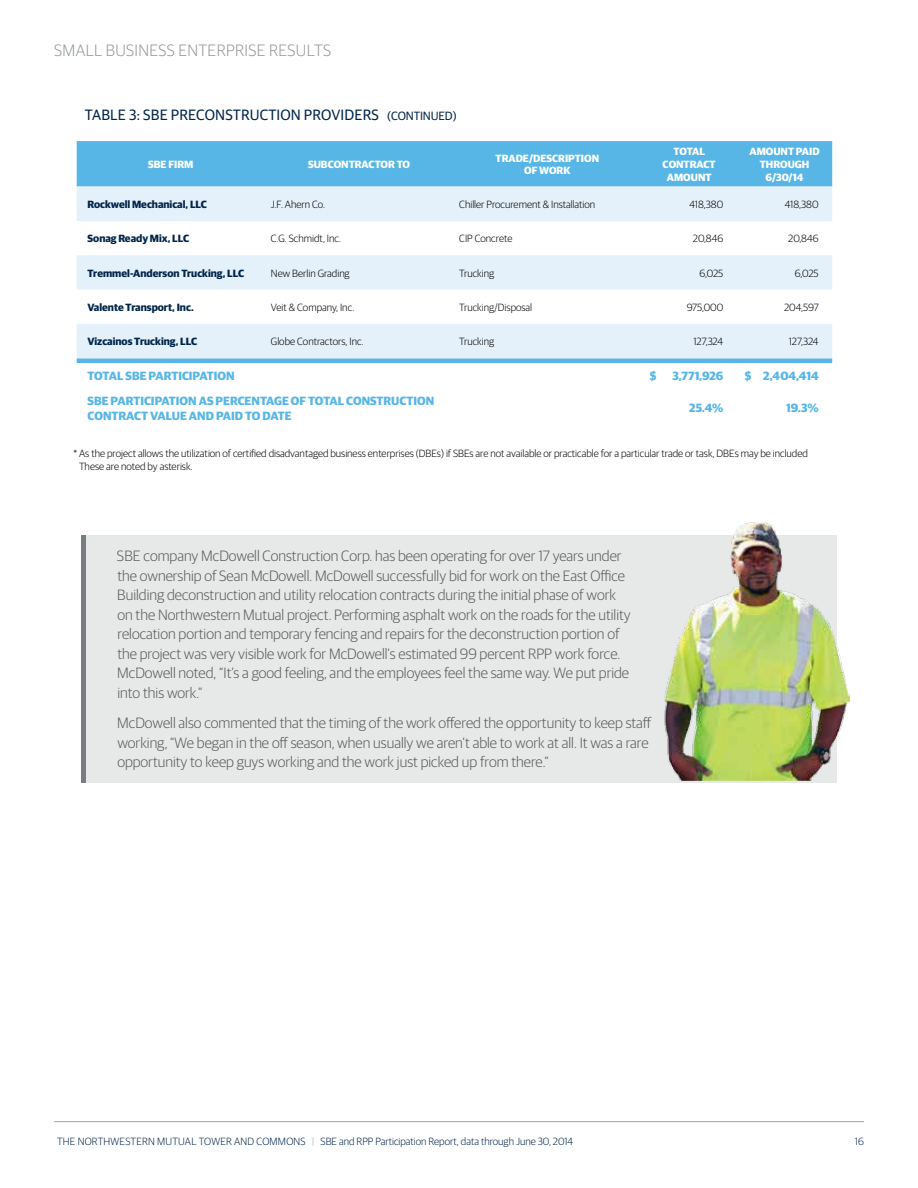
<style>
.page{position:relative;width:918px;height:1188px;background:#fff}
.page>*{position:absolute;margin:0;border:0;box-sizing:border-box;transform-origin:0 0}
.t1{font:300 16.5px "Guardian Sans";letter-spacing:.02em;color:#92979a}
.t2{font:300 15px/19.5px "Guardian Sans";color:#58595b}
.t3{font:15px "Guardian Sans";letter-spacing:.01em;color:#00254a}
.t4{font:700 12px/14.4px "Guardian Sans";color:#58b6e7}
.t5{font:300 10.5px/12.6px "Guardian Sans";color:#000}
.t6{font:700 10.5px "Guardian Sans";color:#00254a}
.t7{font:300 10.5px "Guardian Sans";color:#00254a}
.t8{font:700 10.5px/12.6px "Guardian Sans";color:#fff;text-align:center}
.s1{font-size:12px}
.s2{color:#a0a3a8}
</style>
<div class="page">
<hr style="left:54px;top:1121px;width:810px;height:1px;background:#a0a3a8">
<div style="left:81px;top:535px;width:756px;height:248px;background:#e7e8e8"></div>
<hr style="left:81px;top:535px;width:4px;height:248px;background:#797d82">
<img style="left:664px;top:522px;width:186px;height:259px">
<svg style="left:77px;top:141px;width:755px;height:80px;background:#94cfef"></svg>
<div style="left:77px;top:255px;width:755px;height:103px;background:#e4f0fa"></div>
<svg style="left:77px;top:290px;width:755px;height:34px"></svg>
<svg style="left:77px;top:358px;width:755px;height:5px;background:#67bce9"></svg>
<p class="t1" style="left:54px;top:39px;width:279px">SMALL BUSINESS ENTERPRISE RESULTS</p>
<p class="t3" style="left:85px;top:104px;width:373px">TABLE 3: SBE PRECONSTRUCTION PROVIDERS <span class="s1">(CONTINUED)</span></p>
<p class="t8" style="left:148px;top:157px;width:47px">SBE FIRM</p>
<p class="t8" style="left:308px;top:157px;width:104px">SUBCONTRACTOR TO</p>
<p class="t8" style="left:496px;top:151px;width:105px">TRADE/DESCRIPTION<br>OF WORK</p>
<p class="t8" style="left:663px;top:144px;width:55px">TOTAL<br>CONTRACT<br>AMOUNT</p>
<p class="t8" style="left:749px;top:144px;width:72px">AMOUNT PAID<br>THROUGH<br>6/30/14</p>
<p class="t6" style="left:87px;top:196px;width:121px">Rockwell Mechanical, LLC</p>
<p class="t5" style="left:271px;top:197px;width:54px">J.F. Ahern Co.</p>
<p class="t5" style="left:459px;top:197px;width:138px">Chiller Procurement &amp; Installation</p>
<p class="t5" style="left:689px;top:197px;width:35px">418,380</p>
<p class="t5" style="left:785px;top:197px;width:35px">418,380</p>
<p class="t6" style="left:87px;top:231px;width:103px">Sonag Ready Mix, LLC</p>
<p class="t5" style="left:271px;top:232px;width:70px">C.G. Schmidt, Inc.</p>
<p class="t5" style="left:459px;top:232px;width:55px">CIP Concrete</p>
<p class="t5" style="left:693px;top:232px;width:32px">20,846</p>
<p class="t5" style="left:788px;top:232px;width:32px">20,846</p>
<p class="t6" style="left:87px;top:265px;width:158px">Tremmel-Anderson Trucking, LLC</p>
<p class="t5" style="left:271px;top:266px;width:80px">New Berlin Grading</p>
<p class="t5" style="left:459px;top:266px;width:36px">Trucking</p>
<p class="t5" style="left:700px;top:266px;width:25px">6,025</p>
<p class="t5" style="left:795px;top:266px;width:25px">6,025</p>
<p class="t6" style="left:87px;top:300px;width:108px">Valente Transport, Inc.</p>
<p class="t5" style="left:271px;top:300px;width:84px">Veit &amp; Company, Inc.</p>
<p class="t5" style="left:459px;top:300px;width:74px">Trucking/Disposal</p>
<p class="t5" style="left:687px;top:300px;width:38px">975,000</p>
<p class="t5" style="left:784px;top:300px;width:36px">204,597</p>
<p class="t6" style="left:87px;top:334px;width:111px">Vizcainos Trucking, LLC</p>
<p class="t5" style="left:271px;top:335px;width:93px">Globe Contractors, Inc.</p>
<p class="t5" style="left:459px;top:335px;width:36px">Trucking</p>
<p class="t5" style="left:693px;top:335px;width:31px">127,324</p>
<p class="t5" style="left:789px;top:335px;width:31px">127,324</p>
<p class="t4" style="left:87px;top:368px;width:149px">TOTAL SBE PARTICIPATION</p>
<p class="t4" style="left:650px;top:368px;width:8px">$</p>
<p class="t4" style="left:672px;top:368px;width:53px">3,771,926</p>
<p class="t4" style="left:745px;top:368px;width:75px">$ 2,404,414</p>
<p class="t4" style="left:87px;top:393px;width:348px">SBE PARTICIPATION AS PERCENTAGE OF TOTAL CONSTRUCTION<br>CONTRACT VALUE AND PAID TO DATE</p>
<p class="t4" style="left:689px;top:400px;width:36px">25.4%</p>
<p class="t4" style="left:786px;top:400px;width:34px">19.3%</p>
<p class="t5" style="left:79px;top:447px;width:730px;text-indent:-6px">* As the project allows the utilization of certified disadvantaged business enterprises (DBEs) if SBEs are not available or practicable for a particular trade or task, DBEs may be included<br>These are noted by asterisk.</p>
<p class="t2" style="left:117px;top:545px;width:515px">SBE company McDowell Construction Corp. has been operating for over 17 years under the ownership of Sean McDowell. McDowell successfully bid for work on the East Office Building deconstruction and utility relocation contracts during the initial phase of work on the Northwestern Mutual project. Performing asphalt work on the roads for the utility relocation portion and temporary fencing and repairs for the deconstruction portion of the project was very visible work for McDowell’s estimated 99 percent RPP work force.<br>McDowell noted, “It’s a good feeling, and the employees feel the same way. We put pride into this work.”</p>
<p class="t2" style="left:117px;top:712px;width:536px">McDowell also commented that the timing of the work offered the opportunity to keep staff working, “We began in the off season, when usually we aren’t able to work at all. It was a rare opportunity to keep guys working and the work just picked up from there.”</p>
<p class="t7" style="left:57px;top:1134px;width:518px">THE NORTHWESTERN MUTUAL TOWER AND COMMONS <span class="s2">|</span> SBE and RPP Participation Report, data through June 30, 2014</p>
<p class="t7" style="left:855px;top:1134px;width:11px">16</p>
</div>
